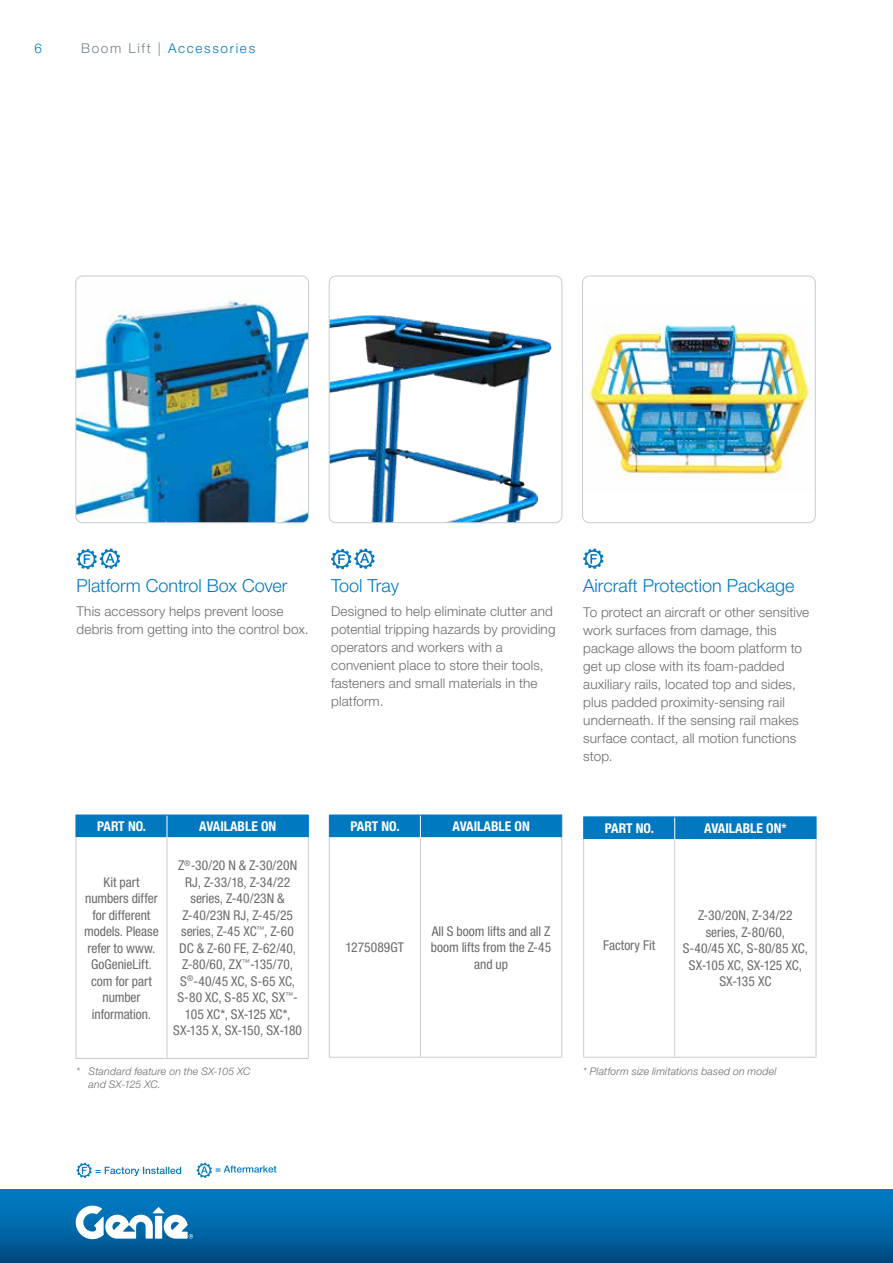
<style>
.page{position:relative;width:893px;height:1263px;background:#fff}
.page>*{position:absolute;margin:0;border:0;box-sizing:border-box;transform-origin:0 0}
.t1{font:300 18px "Helvetica Neue LT Std";color:#0079c1}
.t2{font:300 13.5px/18px "Helvetica Neue LT Std";letter-spacing:.01em;color:#6b6b69}
.t3{font:condensed 13.5px/16.5px "Helvetica Neue LT Std";color:#6b6b69;text-align:center}
.t4{font:700 condensed 13.5px "Helvetica Neue LT Std";color:#fff}
.t5{font:300 13.5px "Helvetica Neue LT Std";letter-spacing:.125em;color:#0079c1}
.t6{font:italic 300 10.5px "Helvetica Neue LT Std";letter-spacing:.015em;color:#6b6b69}
.s1{color:#72808a}
</style>
<div class="page">
<div style="left:0;top:1189px;width:893px;height:74px;background:linear-gradient(to bottom,#0081cd,#004c83)"></div>
<svg style="left:77px;top:1163px;width:104px;height:15px"></svg>
<svg style="left:197px;top:1163px;width:79px;height:15px"></svg>
<div style="left:76px;top:815px;width:233px;height:23px;background:#0079c1"></div>
<hr style="left:76px;top:838px;width:1px;height:220px;background:#c6cdd1">
<hr style="left:167px;top:838px;width:1px;height:220px;background:#c6cdd1">
<hr style="left:308px;top:838px;width:1px;height:220px;background:#c6cdd1">
<hr style="left:76px;top:1058px;width:91px;height:1px;background:#c6cdd1">
<hr style="left:167px;top:1058px;width:142px;height:1px;background:#c6cdd1">
<div style="left:329px;top:815px;width:233px;height:23px;background:#0079c1"></div>
<hr style="left:329px;top:838px;width:1px;height:219px;background:#c6cdd1">
<hr style="left:420px;top:838px;width:1px;height:219px;background:#c6cdd1">
<hr style="left:561px;top:838px;width:1px;height:219px;background:#c6cdd1">
<hr style="left:329px;top:1057px;width:91px;height:1px;background:#c6cdd1">
<hr style="left:420px;top:1057px;width:142px;height:1px;background:#c6cdd1">
<hr style="left:583px;top:816px;width:92px;height:1px;background:#0079c1">
<hr style="left:675px;top:816px;width:141px;height:1px;background:#0079c1">
<div style="left:583px;top:817px;width:234px;height:22px;background:#0079c1"></div>
<hr style="left:583px;top:840px;width:1px;height:217px;background:#c6cdd1">
<hr style="left:674px;top:840px;width:1px;height:217px;background:#c6cdd1">
<hr style="left:816px;top:840px;width:1px;height:217px;background:#c6cdd1">
<hr style="left:583px;top:1057px;width:92px;height:1px;background:#c6cdd1">
<hr style="left:675px;top:1057px;width:141px;height:1px;background:#c6cdd1">
<img style="left:76px;top:276px;width:233px;height:247px">
<div style="left:76px;top:276px;width:233px;height:247px;border:1px solid #c6cdd1;border-radius:7px"></div>
<img style="left:329px;top:276px;width:233px;height:247px">
<div style="left:329px;top:276px;width:233px;height:247px;border:1px solid #c6cdd1;border-radius:7px"></div>
<img style="left:585px;top:324px;width:228px;height:156px">
<div style="left:582px;top:276px;width:233px;height:247px;border:1px solid #c6cdd1;border-radius:7px"></div>
<svg style="left:583px;top:549px;width:20px;height:20px"></svg>
<svg style="left:331px;top:549px;width:44px;height:20px"></svg>
<svg style="left:77px;top:549px;width:43px;height:20px"></svg>
<svg style="left:76px;top:1205px;width:117px;height:34px"></svg>
<p class="t5" style="left:35px;top:40px;width:9px">6</p>
<p class="t5" style="left:81px;top:40px;width:176px"><span class="s1">Boom Lift |</span> Accessories</p>
<h1 class="t1" style="left:77px;top:574px;width:213px">Platform Control Box Cover</h1>
<p class="t2" style="left:77px;top:602px;width:233px">This accessory helps prevent loose debris from getting into the control box.</p>
<h1 class="t1" style="left:331px;top:574px;width:70px">Tool Tray</h1>
<p class="t2" style="left:331px;top:602px;width:226px">Designed to help eliminate clutter and potential tripping hazards by providing operators and workers with a convenient place to store their tools, fasteners and small materials in the platform.</p>
<p class="t4" style="left:97px;top:818px;width:50px">PART NO.</p>
<p class="t4" style="left:199px;top:818px;width:79px">AVAILABLE ON</p>
<p class="t3" style="left:84px;top:874px;width:76px">Kit part numbers differ for different models. Please refer to www.<br>GoGenieLift. com for part number information.</p>
<p class="t3" style="left:173px;top:857px;width:130px">Z<sup>®</sup>-30/20 N &amp; Z-30/20N<br>RJ, Z-33/18, Z-34/22 series, Z-40/23N &amp;<br>Z-40/23N RJ, Z-45/25 series, Z-45 XC<sup>™</sup>, Z-60<br>DC &amp; Z-60 FE, Z-62/40,<br>Z-80/60, ZX<sup>™</sup>-135/70,<br>S<sup>®</sup>-40/45 XC, S-65 XC,<br>S-80 XC, S-85 XC, SX<sup>™</sup>-<br>105 XC*, SX-125 XC*,<br>SX-135 X, SX-150, SX-180</p>
<p class="t4" style="left:351px;top:818px;width:50px">PART NO.</p>
<p class="t4" style="left:452px;top:818px;width:79px">AVAILABLE ON</p>
<p class="t3" style="left:346px;top:939px;width:60px">1275089GT</p>
<p class="t3" style="left:431px;top:923px;width:122px">All S boom lifts and all Z boom lifts from the Z-45 and up</p>
<h1 class="t1" style="left:583px;top:574px;width:213px">Aircraft Protection Package</h1>
<p class="t2" style="left:583px;top:603px;width:227px">To protect an aircraft or other sensitive work surfaces from damage, this package allows the boom platform to get up close with its foam-padded auxiliary rails, located top and sides, plus padded proximity-sensing rail underneath. If the sensing rail makes surface contact, all motion functions stop.</p>
<p class="t4" style="left:605px;top:820px;width:50px">PART NO.</p>
<p class="t4" style="left:704px;top:820px;width:84px">AVAILABLE ON*</p>
<p class="t3" style="left:603px;top:937px;width:54px">Factory Fit</p>
<p class="t3" style="left:683px;top:907px;width:127px">Z-30/20N, Z-34/22 series, Z-80/60,<br>S-40/45 XC, S-80/85 XC,<br>SX-105 XC, SX-125 XC,<br>SX-135 XC</p>
<p class="t6" style="left:77px;top:1065px;width:175px">* Standard feature on the SX-105 XC</p>
<p class="t6" style="left:583px;top:1065px;width:195px">* Platform size limitations based on model</p>
<p class="t6" style="left:89px;top:1078px;width:74px">and SX-125 XC.</p>
</div>
